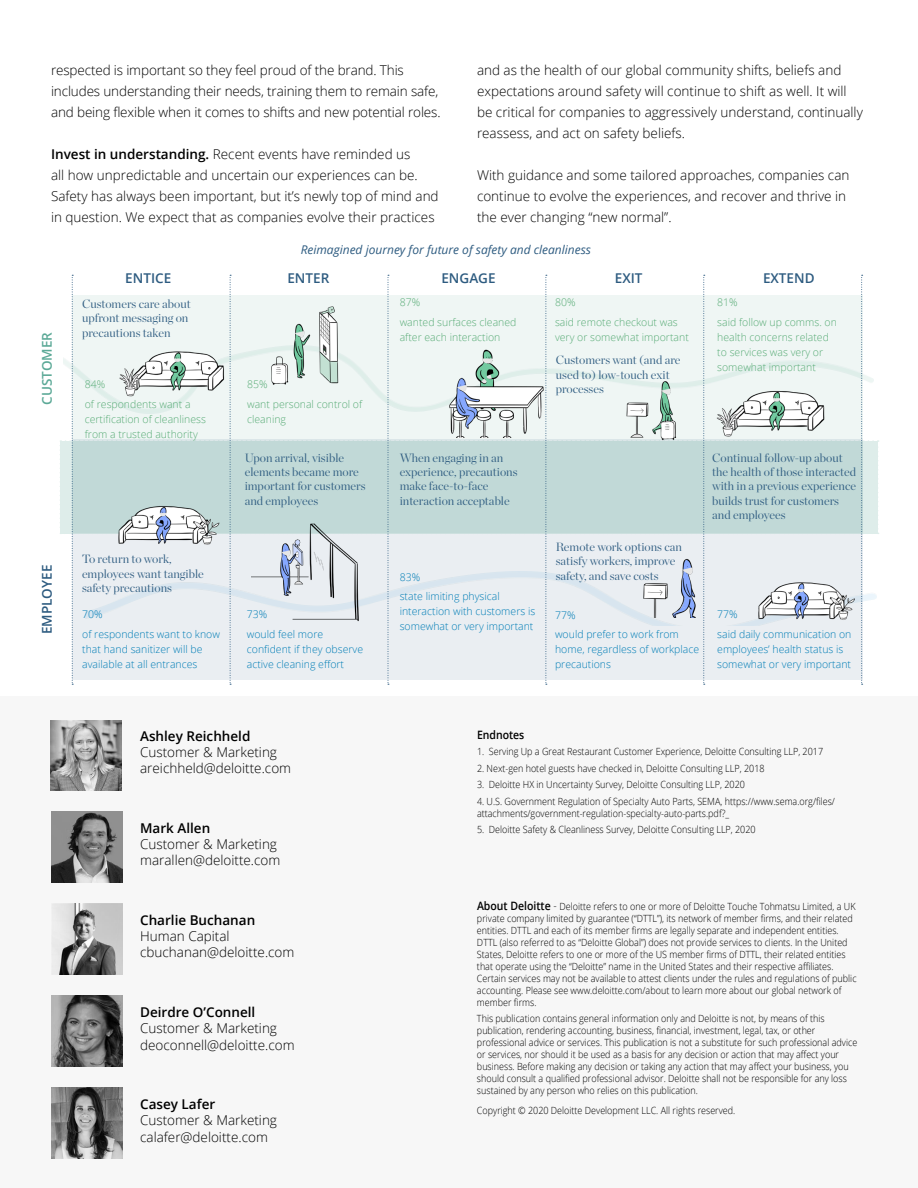
<style>
.page{position:relative;width:918px;height:1188px;background:#fff}
.page>*{position:absolute;margin:0;border:0;box-sizing:border-box;transform-origin:0 0}
.t1{font:300 13.5px/21px "Open Sans";color:#000}
.t2{font:600 13.5px "Open Sans";color:#000}
.t3{font:600 13.5px "Open Sans";color:#2d5b80}
.t4{font:600 13.5px "Open Sans";color:#5ca997}
.t5{font:300 12px/14.4px "Chronicle Display";color:#2d5b80}
.t6{font:italic 12px "Open Sans";color:#2d5b80}
.t7{font:600 11.55px "Open Sans";color:#000;scale:.91 1}
.t8{font:300 10.5px/19.5px "Open Sans";color:#007db6}
.t9{font:300 10.5px/19.5px "Open Sans";color:#57ab75}
.t10{font:300 9.9px/12px "Open Sans";color:#000;scale:.91 1}
.s1{font-weight:600}
.s2{font-weight:600;font-size:11.55px}
.s3{font-size:11.55px}
</style>
<div class="page">
<svg style="left:60px;top:275px;width:819px;height:410px"></svg>
<img style="left:431px;top:323px;width:173px;height:115px">
<img style="left:108px;top:321px;width:141px;height:98px">
<div style="left:0;top:696px;width:918px;height:492px;background:#f7f7f7"></div>
<img style="left:51px;top:904px;width:71px;height:71px">
<img style="left:51px;top:812px;width:71px;height:71px">
<img style="left:51px;top:1088px;width:71px;height:71px">
<img style="left:51px;top:996px;width:71px;height:71px">
<img style="left:51px;top:720px;width:71px;height:71px">
<h1 class="t1" style="left:51px;top:59px;width:391px">respected is important so they feel proud of the brand. This includes understanding their needs, training them to remain safe, and being flexible when it comes to shifts and new potential roles.</h1>
<p class="t1" style="left:51px;top:143px;width:389px"><span class="s1">Invest in understanding.</span> Recent events have reminded us<br>all how unpredictable and uncertain our experiences can be.<br>Safety has always been important, but it’s newly top of mind and in question. We expect that as companies evolve their practices</p>
<h1 class="t1" style="left:477px;top:59px;width:387px">and as the health of our global community shifts, beliefs and expectations around safety will continue to shift as well. It will be critical for companies to aggressively understand, continually reassess, and act on safety beliefs.</h1>
<h1 class="t1" style="left:477px;top:164px;width:374px">With guidance and some tailored approaches, companies can continue to evolve the experiences, and recover and thrive in the ever changing “new normal”.</h1>
<p class="t6" style="left:301px;top:241px;width:292px">Reimagined journey for future of safety and cleanliness</p>
<h1 class="t4" style="left:37px;top:405px;width:74px;rotate:-90deg">CUSTOMER</h1>
<h1 class="t3" style="left:37px;top:634px;width:71px;rotate:-90deg">EMPLOYEE</h1>
<h1 class="t3" style="left:125px;top:269px;width:47px">ENTICE</h1>
<h1 class="t3" style="left:287px;top:269px;width:43px">ENTER</h1>
<h1 class="t3" style="left:441px;top:269px;width:56px">ENGAGE</h1>
<h1 class="t3" style="left:615px;top:269px;width:29px">EXIT</h1>
<h1 class="t3" style="left:763px;top:269px;width:53px">EXTEND</h1>
<p class="t5" style="left:82px;top:296px;width:110px">Customers care about upfront messaging on precautions taken</p>
<p class="t9" style="left:85px;top:374px;width:107px">84%<br>of respondents want a</p>
<p class="t9" style="left:85px;top:411px;width:123px;line-height:15px">certification of cleanliness from a trusted authority</p>
<p class="t5" style="left:82px;top:551px;width:123px">To return to work, employees want tangible safety precautions</p>
<p class="t8" style="left:82px;top:604px;width:139px">70%<br>of respondents want to know</p>
<p class="t8" style="left:82px;top:641px;width:122px;line-height:15px">that hand sanitizer will be available at all entrances</p>
<p class="t9" style="left:247px;top:374px;width:117px">85%<br>want personal control of</p>
<p class="t9" style="left:247px;top:409px;width:40px">cleaning</p>
<p class="t9" style="left:400px;top:292px;width:118px">87%<br>wanted surfaces cleaned</p>
<p class="t9" style="left:400px;top:327px;width:102px">after each interaction</p>
<p class="t5" style="left:245px;top:449px;width:122px">Upon arrival, visible elements became more important for customers and employees</p>
<p class="t5" style="left:400px;top:449px;width:119px">When engaging in an experience, precautions make face-to-face interaction acceptable</p>
<p class="t9" style="left:555px;top:292px;width:124px">80%<br>said remote checkout was</p>
<p class="t9" style="left:555px;top:327px;width:135px">very or somewhat important</p>
<p class="t5" style="left:556px;top:352px;width:126px">Customers want (and are used to) low-touch exit processes</p>
<p class="t8" style="left:247px;top:604px;width:78px">73%<br>would feel more</p>
<p class="t8" style="left:247px;top:641px;width:118px;line-height:15px">confident if they observe active cleaning effort</p>
<p class="t5" style="left:556px;top:539px;width:128px">Remote work options can satisfy workers, improve safety, and save costs</p>
<p class="t8" style="left:400px;top:567px;width:102px">83%<br>state limiting physical</p>
<p class="t8" style="left:400px;top:604px;width:137px;line-height:15px">interaction with customers is somewhat or very important</p>
<p class="t8" style="left:555px;top:605px;width:125px">77%<br>would prefer to work from</p>
<p class="t8" style="left:555px;top:642px;width:146px;line-height:15px">home, regardless of workplace precautions</p>
<p class="t9" style="left:717px;top:292px;width:121px">81%<br>said follow up comms. on</p>
<p class="t9" style="left:717px;top:329px;width:113px;line-height:15px">health concerns related to services was very or somewhat important</p>
<p class="t5" style="left:712px;top:449px;width:145px">Continual follow-up about the health of those interacted with in a previous experience builds trust for customers and employees</p>
<p class="t8" style="left:717px;top:604px;width:136px">77%<br>said daily communication on</p>
<p class="t8" style="left:717px;top:641px;width:135px;line-height:15px">employees’ health status is somewhat or very important</p>
<h1 class="t2" style="left:140px;top:726px;width:112px">Ashley Reichheld</h1>
<h1 class="t1" style="left:140px;top:744px;width:153px;line-height:16.2px">Customer &amp; Marketing areichheld@deloitte.com</h1>
<h1 class="t2" style="left:140px;top:818px;width:72px">Mark Allen</h1>
<h1 class="t1" style="left:140px;top:836px;width:142px;line-height:16.2px">Customer &amp; Marketing marallen@deloitte.com</h1>
<h1 class="t2" style="left:140px;top:911px;width:117px">Charlie Buchanan</h1>
<h1 class="t1" style="left:140px;top:928px;width:156px;line-height:16.2px">Human Capital cbuchanan@deloitte.com</h1>
<h1 class="t2" style="left:140px;top:1003px;width:117px">Deirdre O’Connell</h1>
<h1 class="t1" style="left:140px;top:1020px;width:156px;line-height:16.2px">Customer &amp; Marketing deoconnell@deloitte.com</h1>
<h1 class="t2" style="left:140px;top:1095px;width:77px">Casey Lafer</h1>
<h1 class="t1" style="left:140px;top:1112px;width:138px;line-height:16.2px">Customer &amp; Marketing calafer@deloitte.com</h1>
<p class="t7" style="left:477px;top:726px;width:54px">Endnotes</p>
<p class="t10" style="left:477px;top:745px;width:382px">1. Serving Up a Great Restaurant Customer Experience, Deloitte Consulting LLP, 2017</p>
<p class="t10" style="left:477px;top:762px;width:318px">2. Next-gen hotel guests have checked in, Deloitte Consulting LLP, 2018</p>
<p class="t10" style="left:477px;top:778px;width:296px">3. Deloitte HX in Uncertainty Survey, Deloitte Consulting LLP, 2020</p>
<p class="t10" style="left:477px;top:795px;width:395px">4. U.S. Government Regulation of Specialty Auto Parts, SEMA, https://www.sema.org/files/ attachments/government-regulation-specialty-auto-parts.pdf?_</p>
<p class="t10" style="left:477px;top:823px;width:308px">5. Deloitte Safety &amp; Cleanliness Survey, Deloitte Consulting LLP, 2020</p>
<p class="t10" style="left:477px;top:900px;width:419px"><span class="s2">About Deloitte</span> <span class="s3">-</span> Deloitte refers to one or more of Deloitte Touche Tohmatsu Limited, a UK private company limited by guarantee (“DTTL”), its network of member firms, and their related entities. DTTL and each of its member firms are legally separate and independent entities.<br>DTTL (also referred to as “Deloitte Global”) does not provide services to clients. In the United States, Deloitte refers to one or more of the US member firms of DTTL, their related entities that operate using the “Deloitte” name in the United States and their respective affiliates.<br>Certain services may not be available to attest clients under the rules and regulations of public accounting. Please see www.deloitte.com/about to learn more about our global network of member firms.</p>
<p class="t10" style="left:477px;top:1012px;width:419px">This publication contains general information only and Deloitte is not, by means of this publication, rendering accounting, business, financial, investment, legal, tax, or other professional advice or services. This publication is not a substitute for such professional advice or services, nor should it be used as a basis for any decision or action that may affect your business. Before making any decision or taking any action that may affect your business, you should consult a qualified professional advisor. Deloitte shall not be responsible for any loss sustained by any person who relies on this publication.</p>
<p class="t10" style="left:477px;top:1104px;width:285px">Copyright © 2020 Deloitte Development LLC. All rights reserved.</p>
</div>
